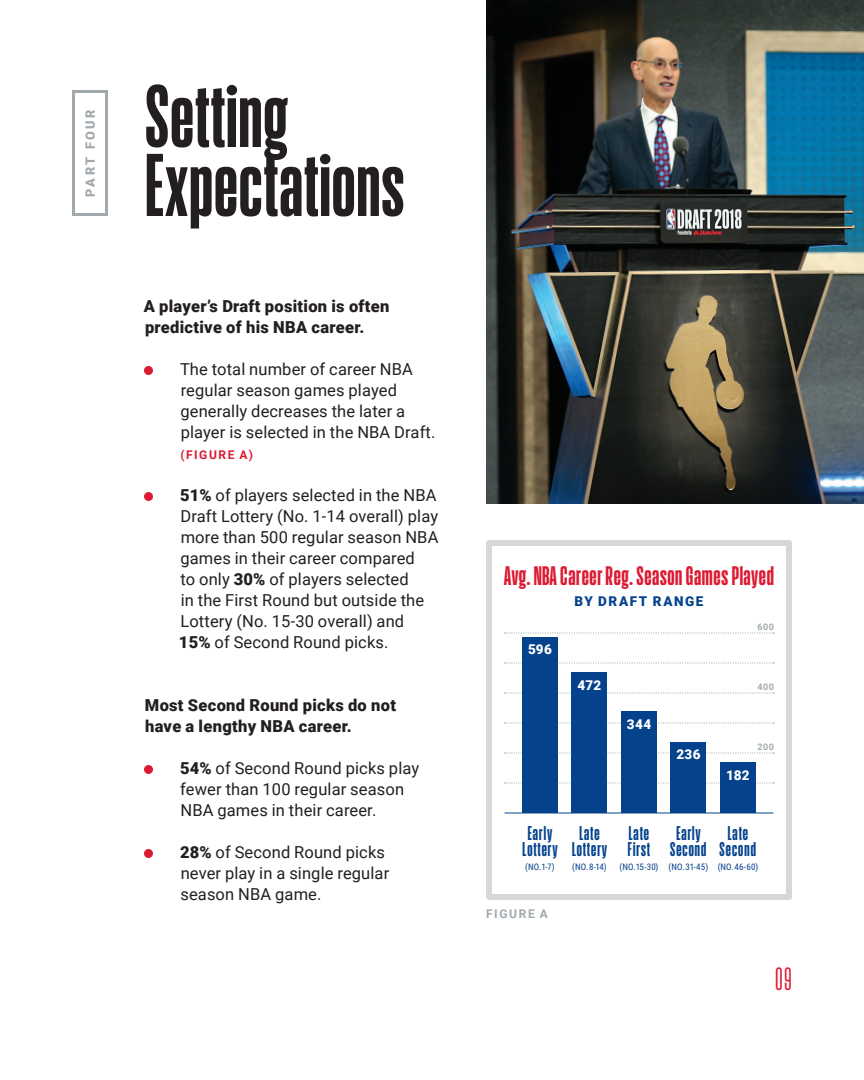
<style>
.page{position:relative;width:864px;height:1080px;background:#fff}
.page>*{position:absolute;margin:0;border:0;box-sizing:border-box;transform-origin:0 0}
.t1{font:700 87px/69px "Action NBA";letter-spacing:-.005em;color:#231f20}
.t2{font:300 31.5px "Action NBA";color:#dc1a32}
.t3{font:700 26.25px "Action NBA";color:#dc1a32}
.t4{font:700 19.5px/16.5px "Action NBA";letter-spacing:.03em;color:#05428c;text-align:center}
.t5{font:16.5px/21px "Roboto";letter-spacing:.005em;color:#231f20}
.t6{font:900 16.5px/21px "Roboto";letter-spacing:.015em;color:#231f20}
.t7{font:900 13.5px "Roboto";letter-spacing:.025em;color:#fff}
.t8{font:900 13.5px "Roboto";letter-spacing:.115em;color:#05428c}
.t9{font:900 12.75px "Roboto";letter-spacing:.19em;color:#a1a9ad}
.t10{font:700 12px "Roboto";letter-spacing:.135em;color:#dc1a32}
.t11{font:700 12px "Roboto";letter-spacing:.135em;color:#a1a9ad}
.t12{font:9px "Roboto Condensed";letter-spacing:.01em;color:#05428c}
.t13{font:700 9px "Roboto";letter-spacing:.055em;color:#a1a9ad}
.s1{font-weight:900}
</style>
<div class="page">
<div style="left:72px;top:90px;width:36px;height:126px;border:3px solid #a1a9ad"></div>
<div style="left:144px;top:366px;width:9px;height:9px;background:#dc1a32;border-radius:50%"></div>
<div style="left:144px;top:492px;width:9px;height:9px;background:#dc1a32;border-radius:50%"></div>
<div style="left:144px;top:765px;width:9px;height:9px;background:#dc1a32;border-radius:50%"></div>
<div style="left:144px;top:849px;width:9px;height:9px;background:#dc1a32;border-radius:50%"></div>
<svg style="left:505px;top:782px;width:269px;height:2px"></svg>
<svg style="left:505px;top:752px;width:269px;height:2px"></svg>
<svg style="left:505px;top:722px;width:269px;height:2px"></svg>
<svg style="left:505px;top:692px;width:269px;height:2px"></svg>
<svg style="left:505px;top:662px;width:269px;height:2px"></svg>
<svg style="left:505px;top:632px;width:269px;height:2px"></svg>
<div style="left:486px;top:540px;width:306px;height:360px;border:6px solid #d5d7d8"></div>
<div style="left:522px;top:638px;width:36px;height:175px;background:#05428c"></div>
<div style="left:572px;top:672px;width:36px;height:141px;background:#05428c"></div>
<div style="left:621px;top:711px;width:36px;height:102px;background:#05428c"></div>
<div style="left:670px;top:742px;width:36px;height:71px;background:#05428c"></div>
<div style="left:720px;top:762px;width:36px;height:51px;background:#05428c"></div>
<hr style="left:505px;top:813px;width:268px;height:1px;background:#05428c">
<img style="left:486px;top:0;width:378px;height:504px">
<p class="t9" style="left:81px;top:197px;width:89px;rotate:-90deg">PART FOUR</p>
<h1 class="t1" style="left:144px;top:81px;width:263px">Setting<br>Expectations</h1>
<p class="t6" style="left:144px;top:295px;width:247px">A player’s Draft position is often predictive of his NBA career.</p>
<p class="t5" style="left:180px;top:358px;width:257px">The total number of career NBA regular season games played generally decreases the later a player is selected in the NBA Draft.</p>
<p class="t10" style="left:180px;top:446px;width:74px">(FIGURE A)</p>
<p class="t5" style="left:179px;top:484px;width:261px"><span class="s1">51%</span> of players selected in the NBA<br>Draft Lottery (No. 1-14 overall) play more than 500 regular season NBA games in their career compared<br>to only <span class="s1">30%</span> of players selected<br>in the First Round but outside the<br>Lottery (No. 15-30 overall) and<br><span class="s1">15%</span> of Second Round picks.</p>
<p class="t6" style="left:145px;top:694px;width:253px">Most Second Round picks do not have a lengthy NBA career.</p>
<p class="t5" style="left:180px;top:757px;width:241px"><span class="s1">54%</span> of Second Round picks play fewer than 100 regular season<br>NBA games in their career.</p>
<p class="t5" style="left:180px;top:841px;width:211px"><span class="s1">28%</span> of Second Round picks never play in a single regular season NBA game.</p>
<h3 class="t3" style="left:504px;top:562px;width:272px">Avg. NBA Career Reg. Season Games Played</h3>
<p class="t8" style="left:575px;top:592px;width:130px">BY DRAFT RANGE</p>
<p class="t7" style="left:528px;top:640px;width:25px">596</p>
<p class="t7" style="left:578px;top:676px;width:25px">472</p>
<p class="t7" style="left:627px;top:715px;width:26px">344</p>
<p class="t7" style="left:676px;top:745px;width:26px">236</p>
<p class="t13" style="left:758px;top:620px;width:18px">600</p>
<p class="t13" style="left:758px;top:680px;width:18px">400</p>
<p class="t7" style="left:726px;top:766px;width:25px">182</p>
<p class="t13" style="left:758px;top:740px;width:18px">200</p>
<p class="t4" style="left:522px;top:825px;width:37px;text-align:left">Early<br>Lottery</p>
<p class="t4" style="left:572px;top:825px;width:37px">Late<br>Lottery</p>
<p class="t4" style="left:628px;top:825px;width:24px;text-align:left">Late<br>First</p>
<p class="t4" style="left:670px;top:825px;width:38px">Early<br>Second</p>
<p class="t4" style="left:719px;top:825px;width:38px">Late<br>Second</p>
<p class="t12" style="left:525px;top:860px;width:31px">(NO. 1-7)</p>
<p class="t12" style="left:572px;top:860px;width:36px">(NO. 8-14)</p>
<p class="t12" style="left:619px;top:860px;width:140px">(NO. 15-30) (NO. 31-45) (NO. 46-60)</p>
<p class="t11" style="left:486px;top:905px;width:63px">FIGURE A</p>
<h2 class="t2" style="left:775px;top:963px;width:19px">09</h2>
</div>
